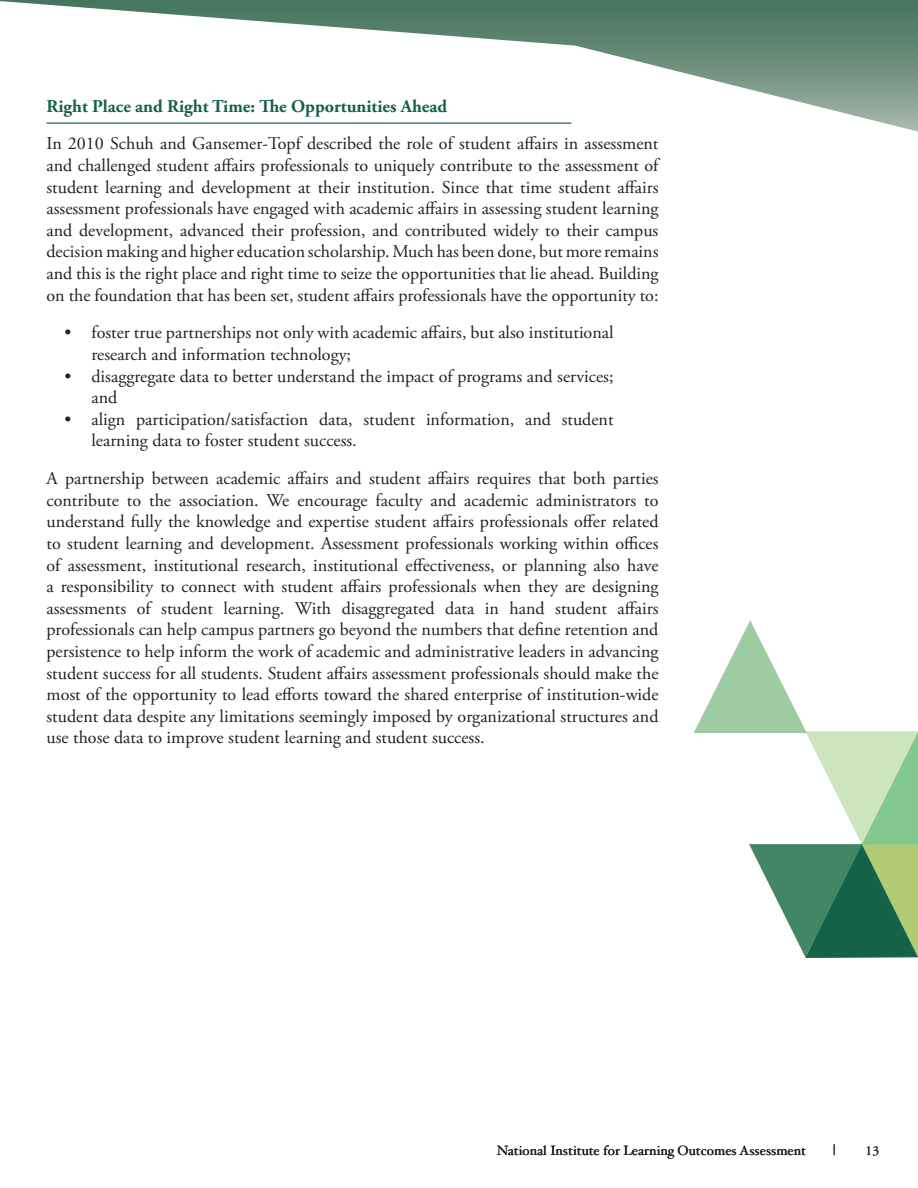
<style>
.page{position:relative;width:918px;height:1188px;background:#fff}
.page>*{position:absolute;margin:0;border:0;box-sizing:border-box;transform-origin:0 0}
.t1{font:18px/21.6px "Adobe Garamond Pro";color:#231f20}
.t2{font:700 18px "Adobe Garamond Pro";color:#146247}
.t3{font:15px "Hoefler Text";color:#231f20}
.t4{font:13.5px "Hoefler Text";color:#231f20}
.t5{font:13.5px "Adobe Garamond Pro";color:#231f20}
</style>
<div class="page">
<svg style="left:694px;top:620px;width:224px;height:338px"></svg>
<svg style="left:0;top:0;width:918px;height:132px"></svg>
<hr style="left:46px;top:122px;width:525px;height:2px;background:#438666">
<p class="t2" style="left:46px;top:95px;width:402px">Right Place and Right Time: The Opportunities Ahead</p>
<p class="t1" style="left:46px;top:133px;width:614px;text-align:justify">In 2010 Schuh and Gansemer-Topf described the role of student affairs in assessment and challenged student affairs professionals to uniquely contribute to the assessment of student learning and development at their institution. Since that time student affairs assessment professionals have engaged with academic affairs in assessing student learning and development, advanced their profession, and contributed widely to their campus decision making and higher education scholarship. Much has been done, but more remains and this is the right place and right time to seize the opportunities that lie ahead. Building on the foundation that has been set, student affairs professionals have the opportunity to:</p>
<p class="t1" style="left:91px;top:322px;width:524px;text-indent:-27px">• foster true partnerships not only with academic affairs, but also institutional research and information technology;</p>
<p class="t1" style="left:91px;top:366px;width:524px;text-indent:-27px">• disaggregate data to better understand the impact of programs and services; and</p>
<p class="t1" style="left:92px;top:409px;width:524px;text-indent:-27px">• align participation/satisfaction data, student information, and student learning data to foster student success.</p>
<p class="t1" style="left:47px;top:468px;width:614px;text-align:justify">A partnership between academic affairs and student affairs requires that both parties contribute to the association. We encourage faculty and academic administrators to understand fully the knowledge and expertise student affairs professionals offer related to student learning and development. Assessment professionals working within offices of assessment, institutional research, institutional effectiveness, or planning also have a responsibility to connect with student affairs professionals when they are designing assessments of student learning. With disaggregated data in hand student affairs professionals can help campus partners go beyond the numbers that define retention and persistence to help inform the work of academic and administrative leaders in advancing student success for all students. Student affairs assessment professionals should make the most of the opportunity to lead efforts toward the shared enterprise of institution-wide student data despite any limitations seemingly imposed by organizational structures and use those data to improve student learning and student success.</p>
<p class="t4" style="left:497px;top:1143px;width:311px">National Institute for Learning Outcomes Assessment</p>
<p class="t3" style="left:833px;top:1141px;width:4px">|</p>
<p class="t5" style="left:866px;top:1143px;width:15px">13</p>
</div>
